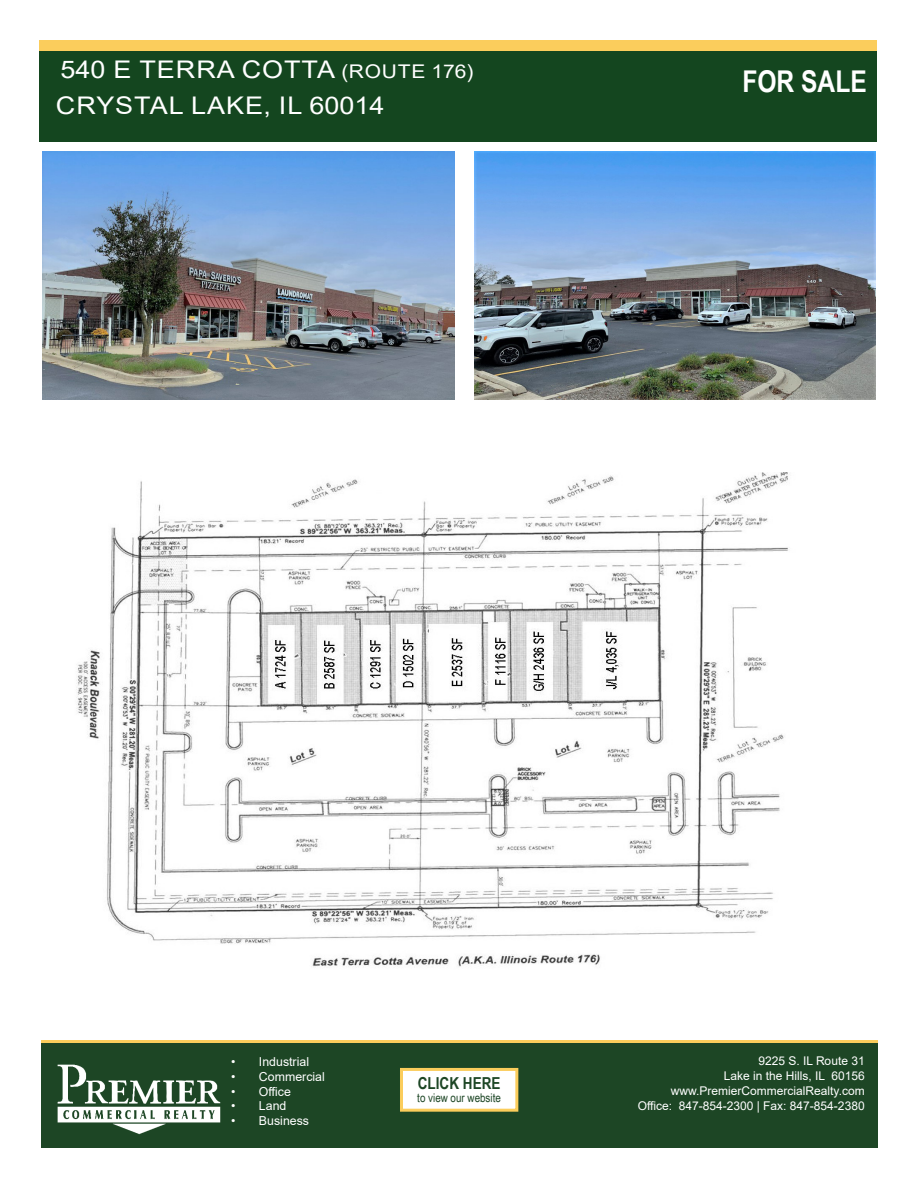
<style>
.page{position:relative;width:918px;height:1188px;background:#fff}
.page>*{position:absolute;margin:0;border:0;box-sizing:border-box;transform-origin:0 0}
.t1{font:700 30px "Arial Narrow";color:#fff}
.t2{font:24.3px "Arial";letter-spacing:.035em;color:#fff;scale:1.11 1}
.t3{font:700 16.5px "Arial Narrow";color:#1d4625}
.t4{font:12.3px "Arial";color:#fff}
.t5{font:12px/15px "Arial";color:#fff;text-align:right}
.t6{font:12px "Arial Narrow";color:#1d4625}
.s1{font-size:18.9px}
</style>
<div class="page">
<div style="left:41px;top:1040px;width:837px;height:107px;background:#fbcd5c"></div>
<div style="left:41px;top:1043px;width:837px;height:105px;background:#1d4625"></div>
<img style="left:57px;top:1064px;width:164px;height:71px">
<div style="left:400px;top:1068px;width:118px;height:44px;background:#fff;border:3px solid #fbcd5c"></div>
<div style="left:40px;top:40px;width:837px;height:96px;background:#fbcd5c"></div>
<div style="left:40px;top:51px;width:837px;height:91px;background:#14461f"></div>
<img style="left:43px;top:151px;width:411px;height:248px">
<img style="left:76px;top:472px;width:712px;height:495px">
<img style="left:474px;top:151px;width:402px;height:248px">
<p class="t2" style="left:61px;top:52px;width:374px">540 E TERRA COTTA <span class="s1">(ROUTE 176)</span></p>
<p class="t2" style="left:56px;top:88px;width:297px">CRYSTAL LAKE, IL 60014</p>
<p class="t1" style="left:742px;top:58px;width:126px">FOR SALE</p>
<p class="t4" style="left:231px;top:1053px;width:79px">• Industrial</p>
<p class="t4" style="left:231px;top:1068px;width:95px">• Commercial</p>
<p class="t4" style="left:231px;top:1083px;width:61px">• Office</p>
<p class="t4" style="left:231px;top:1098px;width:57px">• Land</p>
<p class="t4" style="left:231px;top:1112px;width:79px">• Business</p>
<h3 class="t3" style="left:418px;top:1070px;width:84px">CLICK HERE</h3>
<p class="t6" style="left:417px;top:1089px;width:85px">to view our website</p>
<p class="t5" style="left:638px;top:1053px;width:228px">9225 S. IL Route 31<br>Lake in the Hills, IL 60156 www.PremierCommercialRealty.com<br>Office: 847-854-2300 | Fax: 847-854-2380</p>
</div>
